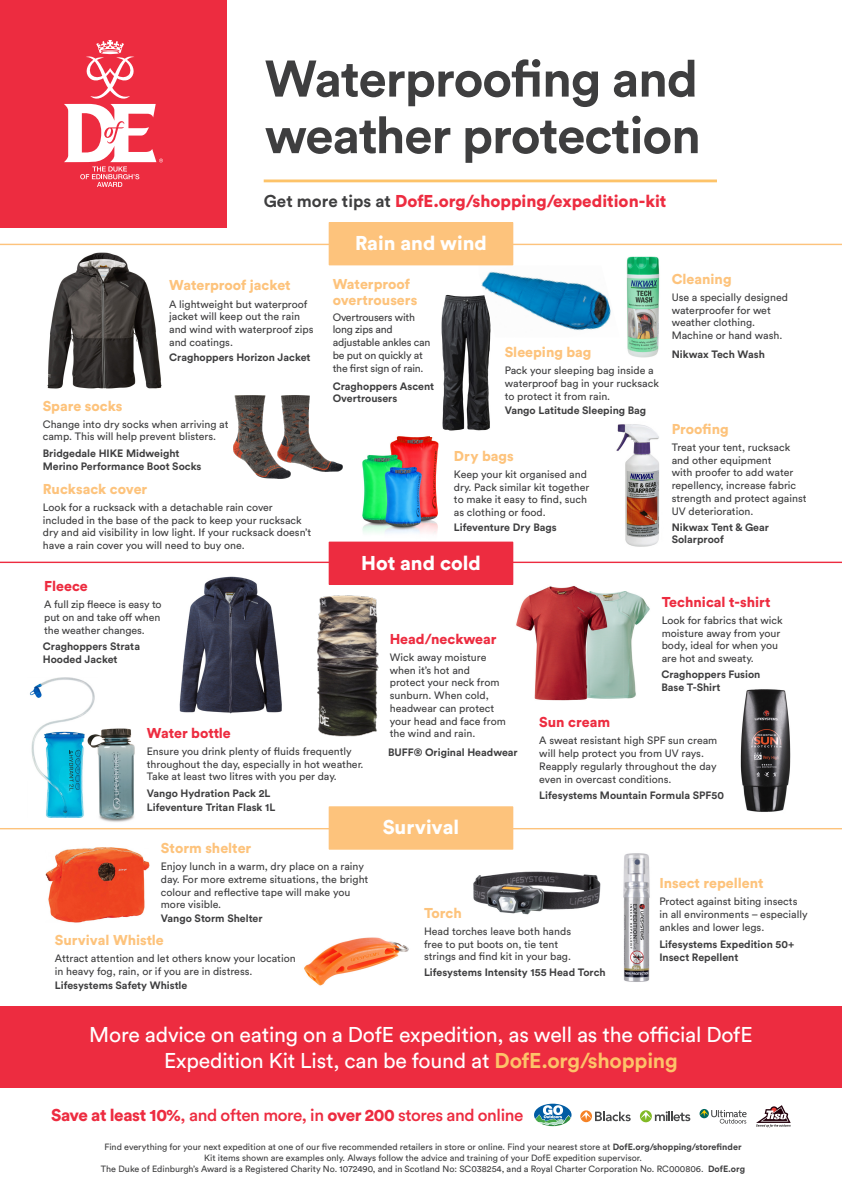
<style>
.page{position:relative;width:842px;height:1191px;background:#fff}
.page>*{position:absolute;margin:0;border:0;box-sizing:border-box;transform-origin:0 0}
.t1{font:700 50.9px/56.5px "Circular Std";letter-spacing:-.02em;color:#3e3e3f}
.t2{font:21.2px/26.9px "Circular Std";letter-spacing:-.01em;color:#fff;text-align:center}
.t3{font:900 19.8px "Circular Std";color:#fff}
.t4{font:500 17px "Circular Std";letter-spacing:-.025em;color:#ed2c40}
.t5{font:900 17px "Circular Std";color:#ed2c40}
.t6{font:900 14.1px/15.6px "Circular Std";color:#fdc37c}
.t7{font:900 14.1px "Circular Std";color:#ed2c40}
.t8{font:10.6px/12.7px "Circular Std";color:#3e3e3f}
.t9{font:700 10.6px/12.7px "Circular Std";color:#3e3e3f}
.t10{font:10.6px/12.7px "Circular Std";letter-spacing:-.02em;color:#3e3e3f}
.t11{font:9px "Circular Std";color:#3e3e3f}
.s1{font-weight:700;color:#3e3e3f}
.s2{font-weight:700;color:#fdc369}
.s3{font-weight:900}
.s4{font-weight:700}
</style>
<div class="page">
<div style="left:0;top:0;width:227px;height:227px;background:#ed2c40"></div>
<svg style="left:64px;top:40px;width:99px;height:147px"></svg>
<hr style="left:264px;top:179px;width:453px;height:3px;background:#fdc369">
<div style="left:0;top:1006px;width:842px;height:81px;background:#ed2c40"></div>
<div style="left:534px;top:1103px;width:38px;height:23px;border:1px solid #fff;border-radius:50%"></div>
<svg style="left:534px;top:1103px;width:37px;height:23px"></svg>
<svg style="left:756px;top:1105px;width:35px;height:22px"></svg>
<svg style="left:580px;top:1110px;width:51px;height:12px"></svg>
<svg style="left:640px;top:1110px;width:50px;height:12px"></svg>
<svg style="left:700px;top:1109px;width:47px;height:14px"></svg>
<img style="left:233px;top:395px;width:110px;height:84px">
<img style="left:362px;top:436px;width:77px;height:98px">
<img style="left:430px;top:294px;width:61px;height:143px">
<img style="left:479px;top:265px;width:132px;height:72px">
<img style="left:616px;top:424px;width:43px;height:123px">
<img style="left:179px;top:576px;width:103px;height:138px">
<img style="left:740px;top:689px;width:51px;height:123px">
<img style="left:304px;top:937px;width:105px;height:49px">
<img style="left:46px;top:847px;width:103px;height:76px">
<img style="left:473px;top:871px;width:128px;height:44px">
<hr style="left:0;top:828px;width:842px;height:1px;background:#fdc37c">
<hr style="left:0;top:244px;width:842px;height:1px;background:#fdc37c">
<hr style="left:0;top:561px;width:842px;height:2px;background:#ed2c40">
<div style="left:329px;top:541px;width:184px;height:44px;background:#ed2c40;border:1px solid #ed2c40"></div>
<div style="left:329px;top:806px;width:184px;height:43px;background:#fdc37c;border:1px solid #fdc37c"></div>
<div style="left:329px;top:222px;width:184px;height:43px;background:#fdc37c"></div>
<img style="left:623px;top:853px;width:27px;height:129px">
<img style="left:97px;top:728px;width:38px;height:94px">
<img style="left:29px;top:678px;width:68px;height:140px">
<img style="left:317px;top:595px;width:62px;height:142px">
<img style="left:47px;top:252px;width:115px;height:137px">
<img style="left:626px;top:256px;width:34px;height:102px">
<img style="left:516px;top:586px;width:134px;height:115px">
<p class="t1" style="left:265px;top:49px;width:438px">Waterproofing and weather protection</p>
<p class="t5" style="left:264px;top:189px;width:404px"><span class="s1">Get more tips at</span> DofE.org/shopping/expedition-kit</p>
<p class="t6" style="left:169px;top:277px;width:123px">Waterproof jacket</p>
<p class="t8" style="left:169px;top:297px;width:146px">A lightweight but waterproof jacket will keep out the rain and wind with waterproof zips and coatings.</p>
<p class="t6" style="left:43px;top:398px;width:81px">Spare socks</p>
<p class="t9" style="left:169px;top:351px;width:143px">Craghoppers Horizon Jacket</p>
<p class="t8" style="left:43px;top:417px;width:187px">Change into dry socks when arriving at camp. This will help prevent blisters.</p>
<p class="t9" style="left:43px;top:447px;width:160px">Bridgedale HIKE Midweight<br>Merino Performance Boot Socks</p>
<p class="t6" style="left:43px;top:480px;width:106px">Rucksack cover</p>
<p class="t8" style="left:43px;top:500px;width:270px">Look for a rucksack with a detachable rain cover included in the base of the pack to keep your rucksack dry and aid visibility in low light. If your rucksack doesn’t have a rain cover you will need to buy one.</p>
<p class="t7" style="left:44px;top:576px;width:45px">Fleece</p>
<p class="t3" style="left:355px;top:230px;width:133px">Rain and wind</p>
<p class="t6" style="left:333px;top:276px;width:86px">Waterproof overtrousers</p>
<p class="t10" style="left:333px;top:310px;width:99px">Overtrousers with long zips and adjustable ankles can be put on quickly at the first sign of rain.</p>
<p class="t9" style="left:333px;top:379px;width:103px">Craghoppers Ascent<br>Overtrousers</p>
<p class="t6" style="left:505px;top:344px;width:88px">Sleeping bag</p>
<p class="t8" style="left:505px;top:364px;width:156px">Pack your sleeping bag inside a waterproof bag in your rucksack to protect it from rain.</p>
<p class="t9" style="left:505px;top:403px;width:143px">Vango Latitude Sleeping Bag</p>
<p class="t6" style="left:454px;top:447px;width:61px">Dry bags</p>
<p class="t8" style="left:454px;top:468px;width:137px">Keep your kit organised and dry. Pack similar kit together to make it easy to find, such as clothing or food.</p>
<p class="t6" style="left:672px;top:270px;width:61px">Cleaning</p>
<p class="t8" style="left:672px;top:291px;width:118px">Use a specially designed waterproofer for wet weather clothing.<br>Machine or hand wash.</p>
<p class="t9" style="left:672px;top:347px;width:95px">Nikwax Tech Wash</p>
<p class="t6" style="left:672px;top:420px;width:58px">Proofing</p>
<p class="t8" style="left:672px;top:440px;width:136px">Treat your tent, rucksack and other equipment<br>with proofer to add water repellency, increase fabric strength and protect against<br>UV deterioration.</p>
<p class="t9" style="left:454px;top:520px;width:104px">Lifeventure Dry Bags</p>
<p class="t9" style="left:672px;top:520px;width:99px">Nikwax Tent &amp; Gear<br>Solarproof</p>
<p class="t3" style="left:361px;top:549px;width:121px">Hot and cold</p>
<p class="t7" style="left:662px;top:592px;width:110px">Technical t-shirt</p>
<p class="t8" style="left:44px;top:598px;width:119px">A full zip fleece is easy to put on and take off when the weather changes.</p>
<p class="t8" style="left:662px;top:614px;width:123px">Look for fabrics that wick moisture away from your body, ideal for when you</p>
<p class="t7" style="left:390px;top:629px;width:108px">Head/neckwear</p>
<p class="t9" style="left:43px;top:639px;width:99px">Craghoppers Strata<br>Hooded Jacket</p>
<p class="t8" style="left:390px;top:651px;width:98px">Wick away moisture</p>
<p class="t8" style="left:662px;top:652px;width:94px">are hot and sweaty.</p>
<p class="t8" style="left:390px;top:663px;width:118px">when it’s hot and protect your neck from sunburn. When cold, headwear can protect your head and face from the wind and rain.</p>
<p class="t9" style="left:661px;top:667px;width:101px">Craghoppers Fusion<br>Base T-Shirt</p>
<p class="t7" style="left:539px;top:712px;width:72px">Sun cream</p>
<p class="t7" style="left:147px;top:723px;width:85px">Water bottle</p>
<p class="t8" style="left:147px;top:744px;width:218px">Ensure you drink plenty of fluids frequently throughout the day, especially in hot weather.<br>Take at least two litres with you per day.</p>
<p class="t8" style="left:539px;top:734px;width:180px">A sweat resistant high SPF sun cream will help protect you from UV rays.<br>Reapply regularly throughout the day even in overcast conditions.</p>
<p class="t9" style="left:388px;top:745px;width:131px">BUFF® Original Headwear</p>
<p class="t9" style="left:147px;top:786px;width:125px">Vango Hydration Pack 2L</p>
<p class="t9" style="left:147px;top:801px;width:130px">Lifeventure Tritan Flask 1L</p>
<p class="t6" style="left:161px;top:839px;width:92px">Storm shelter</p>
<p class="t8" style="left:161px;top:860px;width:209px">Enjoy lunch in a warm, dry place on a rainy day. For more extreme situations, the bright colour and reflective tape will make you more visible.</p>
<p class="t9" style="left:161px;top:911px;width:103px">Vango Storm Shelter</p>
<p class="t6" style="left:55px;top:931px;width:110px">Survival Whistle</p>
<p class="t8" style="left:55px;top:952px;width:242px">Attract attention and let others know your location in heavy fog, rain, or if you are in distress.</p>
<p class="t9" style="left:55px;top:978px;width:134px">Lifesystems Safety Whistle</p>
<p class="t3" style="left:383px;top:814px;width:78px">Survival</p>
<p class="t9" style="left:539px;top:788px;width:186px">Lifesystems Mountain Formula SPF50</p>
<p class="t6" style="left:659px;top:874px;width:106px">Insect repellent</p>
<p class="t6" style="left:424px;top:904px;width:39px">Torch</p>
<p class="t8" style="left:424px;top:924px;width:149px">Head torches leave both hands free to put boots on, tie tent strings and find kit in your bag.</p>
<p class="t9" style="left:424px;top:966px;width:183px">Lifesystems Intensity 155 Head Torch</p>
<p class="t8" style="left:659px;top:894px;width:150px">Protect against biting insects in all environments – especially ankles and lower legs.</p>
<p class="t9" style="left:659px;top:937px;width:136px">Lifesystems Expedition 50+<br>Insect Repellent</p>
<p class="t2" style="left:89px;top:1020px;width:665px">More advice on eating on a DofE expedition, as well as the official DofE<br>Expedition Kit List, can be found at <span class="s2">DofE.org/shopping</span></p>
<p class="t4" style="left:51px;top:1104px;width:474px"><span class="s3">Save at least 10%</span>, and often more, in <span class="s3">over 200</span> stores and online</p>
<p class="t11" style="left:104px;top:1141px;width:639px">Find everything for your next expedition at one of our five recommended retailers in store or online. Find your nearest store at <span class="s4">DofE.org/shopping/storefinder</span></p>
<p class="t11" style="left:204px;top:1152px;width:439px">Kit items shown are examples only. Always follow the advice and training of your DofE expedition supervisor.</p>
<p class="t11" style="left:101px;top:1163px;width:646px">The Duke of Edinburgh’s Award is a Registered Charity No. 1072490, and in Scotland No: SC038254, and a Royal Charter Corporation No. RC000806. <span class="s4">DofE.org</span></p>
</div>
